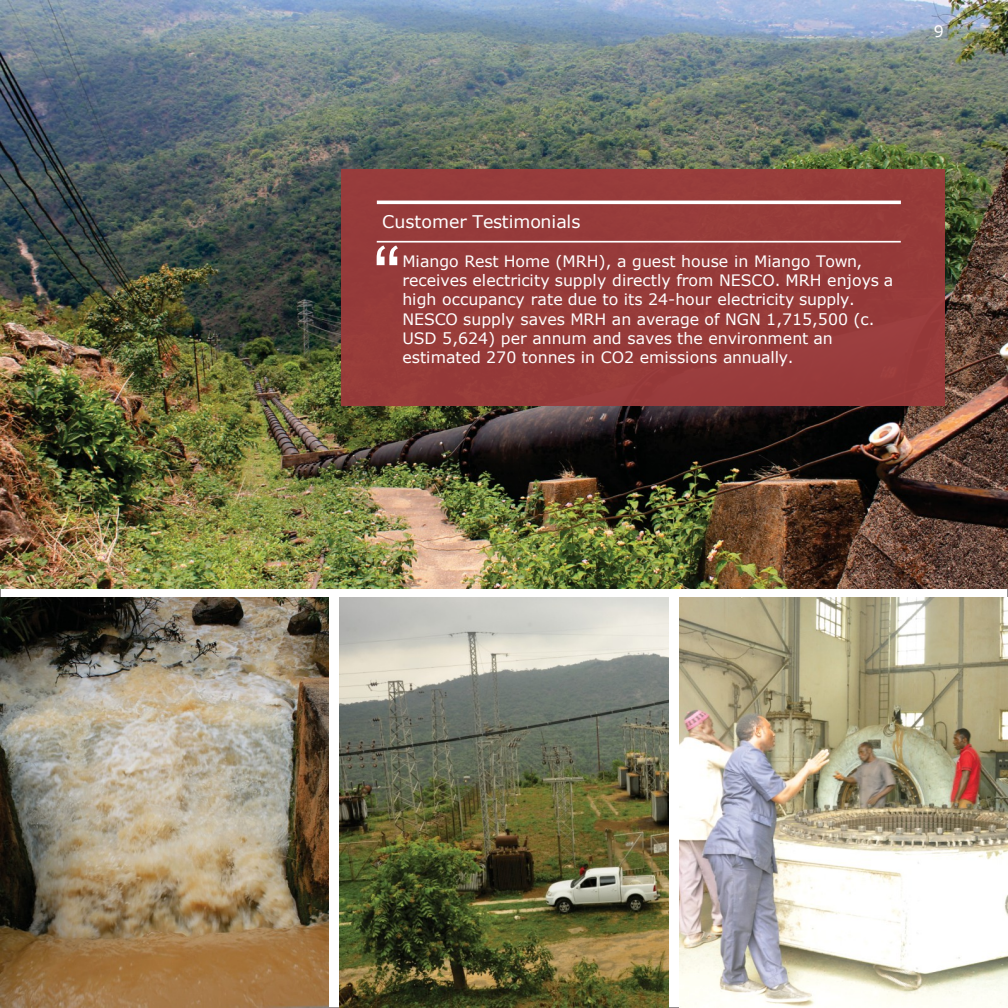
<style>
.page{position:relative;width:1008px;height:1008px;background:#fff}
.page>*{position:absolute;margin:0;border:0;box-sizing:border-box;transform-origin:0 0}
.t1{font:84px "Arial";color:#fff}
.t2{font:17.5px "Verdana";letter-spacing:-.005em;color:#fff}
.t3{font:15.75px/19.1px "Verdana";color:#fff}
</style>
<div class="page">
<img style="left:0;top:0;width:1008px;height:588px">
<img style="left:0;top:598px;width:328px;height:410px">
<img style="left:340px;top:598px;width:328px;height:410px">
<img style="left:680px;top:598px;width:328px;height:410px">
<div style="left:341px;top:169px;width:604px;height:236px;background:#9c3b3b"></div>
<hr style="left:377px;top:241px;width:524px;height:2px;background:#fff">
<hr style="left:377px;top:201px;width:524px;height:3px;background:#fff">
<p class="t3" style="left:934px;top:22px;width:12px">9</p>
<h1 class="t2" style="left:382px;top:210px;width:200px">Customer Testimonials</h1>
<p class="t3" style="left:402px;top:252px;width:492px">Miango Rest Home (MRH), a guest house in Miango Town, receives electricity supply directly from NESCO. MRH enjoys a high occupancy rate due to its 24-hour electricity supply.</p>
<p class="t3" style="left:402px;top:309px;width:474px">NESCO supply saves MRH an average of NGN 1,715,500 (c.<br>USD 5,624) per annum and saves the environment an estimated 270 tonnes in CO2 emissions annually.</p>
<p class="t1" style="left:373px;top:219px;width:29px">“</p>
</div>
